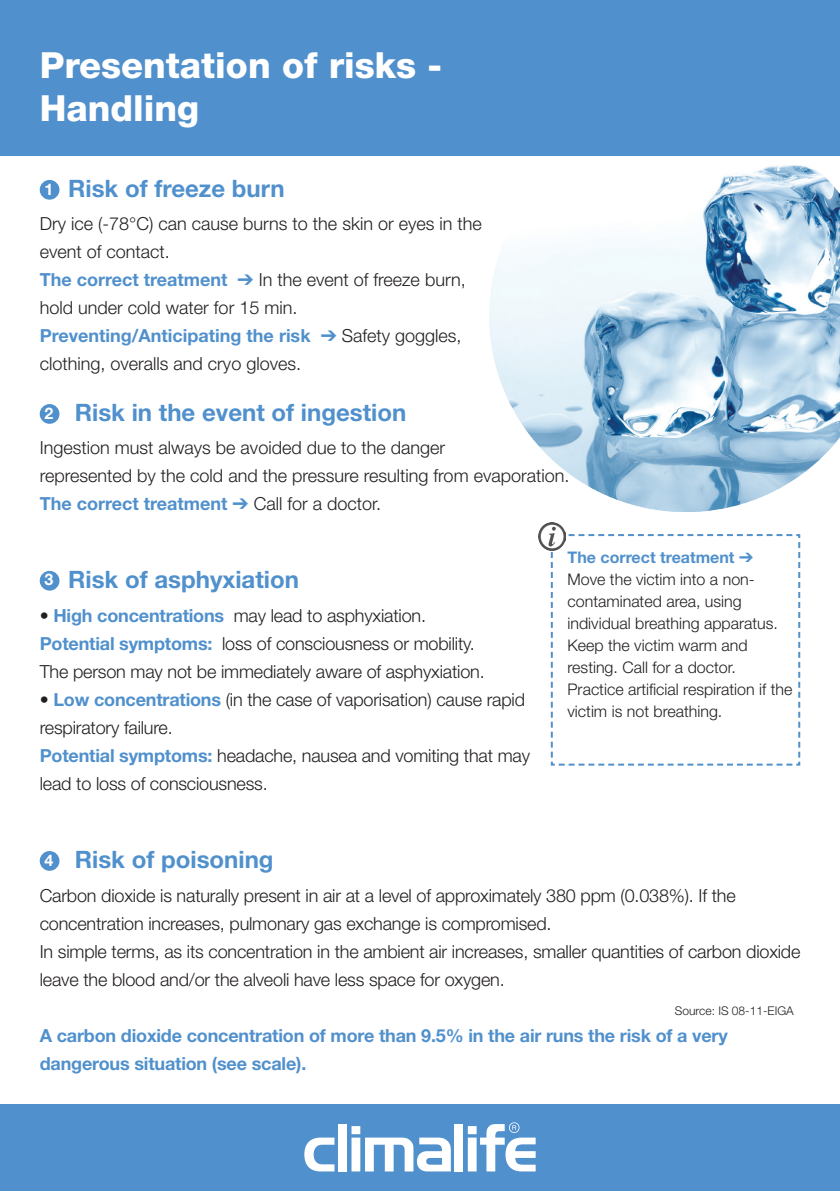
<style>
.page{position:relative;width:840px;height:1191px;background:#fff}
.page>*{position:absolute;margin:0;border:0;box-sizing:border-box;transform-origin:0 0}
.t1{font:800 36px "Helvetica Neue LT Std";color:#fff}
.t2{font:700 24px "Helvetica Neue LT Std";color:#5090cc}
.t3{font:300 18px/28px "Helvetica Neue LT Std";letter-spacing:-.01em;color:#231f20}
.t4{font:700 18px/28px "Helvetica Neue LT Std";letter-spacing:-.01em;color:#5090cc}
.t5{font:300 16px/22px "Helvetica Neue LT Std";color:#231f20}
.t6{font:700 16px "Helvetica Neue LT Std";color:#fff}
.t7{font:300 12px "Helvetica Neue LT Std";color:#231f20}
.s1{font-weight:700;color:#5090cc}
.s2{color:#5090cc}
.s3{font-weight:300;color:#231f20}
</style>
<div class="page">
<img style="left:489px;top:165px;width:350px;height:346px">
<div style="left:0;top:0;width:839px;height:156px;background:#5090cc"></div>
<div style="left:40px;top:180px;width:19px;height:20px;background:#5090cc;border-radius:50%"></div>
<div style="left:0;top:1104px;width:839px;height:87px;background:#5090cc"></div>
<svg style="left:549px;top:533px;width:251px;height:233px"></svg>
<img style="left:538px;top:523px;width:27px;height:27px">
<div style="left:40px;top:404px;width:19px;height:20px;background:#5090cc;border-radius:50%"></div>
<div style="left:40px;top:571px;width:19px;height:19px;background:#5090cc;border-radius:50%"></div>
<div style="left:40px;top:851px;width:19px;height:19px;background:#5090cc;border-radius:50%"></div>
<svg style="left:304px;top:1137px;width:30px;height:34px"></svg>
<div style="left:338px;top:1124px;width:8px;height:47px;background:#fff"></div>
<svg style="left:351px;top:1126px;width:99px;height:45px"></svg>
<div style="left:454px;top:1124px;width:9px;height:47px;background:#fff"></div>
<svg style="left:467px;top:1122px;width:68px;height:49px"></svg>
<p class="t1" style="left:40px;top:43px;width:404px">Presentation of risks -</p>
<p class="t1" style="left:40px;top:87px;width:161px">Handling</p>
<p class="t6" style="left:45px;top:179px;width:10px">1</p>
<p class="t2" style="left:68px;top:174px;width:218px">Risk of freeze burn</p>
<p class="t3" style="left:40px;top:209px;width:443px">Dry ice (-78°C) can cause burns to the skin or eyes in the</p>
<p class="t3" style="left:40px;top:237px;width:132px">event of contact.</p>
<p class="t3" style="left:40px;top:265px;width:427px"><span class="s1">The correct treatment</span> <span class="s2">➔</span> In the event of freeze burn,</p>
<p class="t3" style="left:40px;top:293px;width:259px">hold under cold water for 15 min.</p>
<p class="t4" style="left:40px;top:321px;width:423px">Preventing/Anticipating the risk ➔ <span class="s3">Safety goggles,</span></p>
<p class="t3" style="left:40px;top:349px;width:263px">clothing, overalls and cryo gloves.</p>
<p class="t6" style="left:45px;top:403px;width:10px">2</p>
<p class="t2" style="left:75px;top:398px;width:333px">Risk in the event of ingestion</p>
<p class="t3" style="left:40px;top:433px;width:407px">Ingestion must always be avoided due to the danger</p>
<p class="t3" style="left:40px;top:461px;width:531px">represented by the cold and the pressure resulting from evaporation.</p>
<p class="t4" style="left:40px;top:489px;width:343px">The correct treatment ➔ <span class="s3">Call for a doctor.</span></p>
<p class="t6" style="left:45px;top:570px;width:10px">3</p>
<p class="t2" style="left:68px;top:564px;width:232px">Risk of asphyxiation</p>
<p class="t3" style="left:40px;top:601px;width:387px">• <span class="s1">High concentrations</span> may lead to asphyxiation.</p>
<p class="t3" style="left:40px;top:629px;width:436px"><span class="s1">Potential symptoms:</span> loss of consciousness or mobility.</p>
<p class="t3" style="left:40px;top:657px;width:446px">The person may not be immediately aware of asphyxiation.</p>
<p class="t3" style="left:40px;top:685px;width:486px">• <span class="s1">Low concentrations</span> (in the case of vaporisation) cause rapid</p>
<p class="t3" style="left:40px;top:713px;width:134px">respiratory failure.</p>
<p class="t3" style="left:40px;top:741px;width:491px"><span class="s1">Potential symptoms:</span> headache, nausea and vomiting that may</p>
<p class="t3" style="left:40px;top:769px;width:229px">lead to loss of consciousness.</p>
<p class="t6" style="left:45px;top:850px;width:10px">4</p>
<p class="t2" style="left:75px;top:844px;width:200px">Risk of poisoning</p>
<p class="t5" style="left:567px;top:545px;width:212px"><span class="s1">The correct treatment</span> <span class="s2">➔<br></span>Move the victim into a non&shy;contaminated area, using individual breathing apparatus.<br>Keep the victim warm and resting. Call for a doctor.</p>
<p class="t5" style="left:567px;top:677px;width:226px">Practice artificial respiration if the victim is not breathing.</p>
<p class="t3" style="left:40px;top:881px;width:697px">Carbon dioxide is naturally present in air at a level of approximately 380 ppm (0.038%). If the concentration increases, pulmonary gas exchange is compromised.</p>
<p class="t3" style="left:40px;top:937px;width:761px">In simple terms, as its concentration in the ambient air increases, smaller quantities of carbon dioxide leave the blood and/or the alveoli have less space for oxygen.</p>
<p class="t4" style="left:40px;top:1021px;width:689px">A carbon dioxide concentration of more than 9.5% in the air runs the risk of a very dangerous situation (see scale).</p>
<p class="t7" style="left:674px;top:1003px;width:120px">Source: IS 08-11-EIGA</p>
</div>
